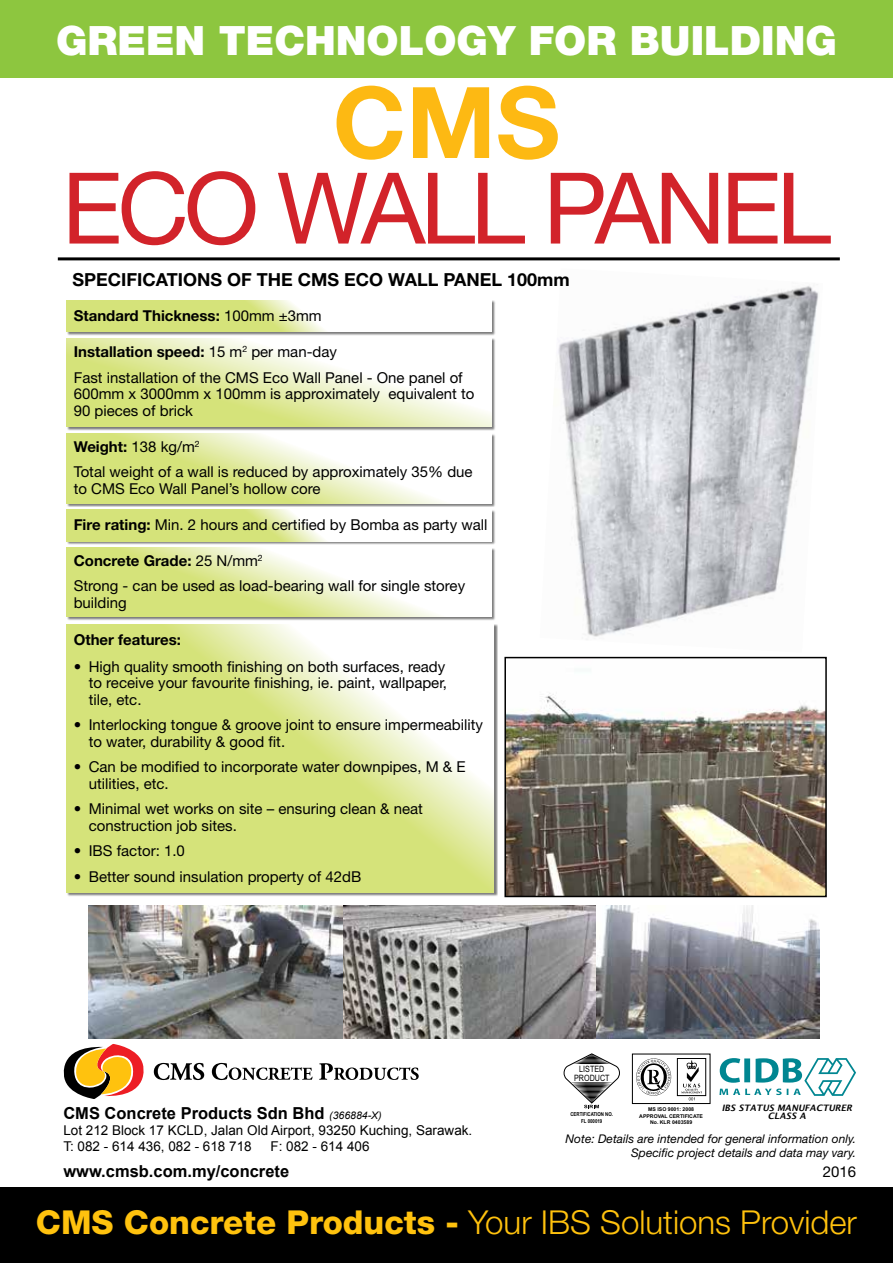
<style>
.page{position:relative;width:893px;height:1263px;background:#fff}
.page>*{position:absolute;margin:0;border:0;box-sizing:border-box;transform-origin:0 0}
.t1{font:99px "Helvetica Neue LT Std";letter-spacing:-.05em;color:#d2232a}
.t2{font:700 99px "Helvetica Neue LT Std";color:#fdb913}
.t3{font:900 40.5px "Helvetica Neue LT Std";color:#fff}
.t4{font:300 33px "Helvetica Neue LT Std";color:#ffc20e}
.t5{font:700 18px "Helvetica Neue LT Std";color:#000}
.t6{font:700 16.5px "Arial";color:#000}
.t7{font:15px/16.5px "Helvetica Neue LT Std";color:#000}
.t8{font:700 15px "Helvetica Neue LT Std";color:#000}
.t9{font:13.5px/16.2px "Arial";color:#000}
.t10{font:italic 12px/14.4px "Helvetica Neue LT Std";color:#000;text-align:right}
.t11{font:italic 600 8.85px/8.4px "Lucida Sans";color:#000;text-align:center}
.t12{font:8.7px/8.4px "Arial Narrow";color:#000;text-align:center}
.t13{font:700 5.4px/6.4px "Arial Narrow";color:#000;text-align:center}
.t14{font:700 5.25px/6.3px "Arial";color:#000;text-align:center}
.s1{font-weight:400}
.s2{font-weight:700}
.s3{font-weight:400;font-style:italic;font-size:10.5px}
.s4{font-weight:800}
</style>
<div class="page">
<div style="left:0;top:1187px;width:893px;height:76px;background:#000"></div>
<svg style="left:63px;top:1044px;width:141px;height:55px"></svg>
<svg style="left:212px;top:1063px;width:101px;height:17px"></svg>
<svg style="left:319px;top:1063px;width:100px;height:17px"></svg>
<div style="left:0;top:0;width:893px;height:78px;background:#8dc63f"></div>
<img style="left:558px;top:286px;width:261px;height:351px">
<div style="left:67px;top:338px;width:429px;height:93px;background:#000;opacity:.52"></div>
<svg style="left:67px;top:338px;width:425px;height:89px"></svg>
<div style="left:67px;top:433px;width:429px;height:74px;background:#000;opacity:.52"></div>
<svg style="left:67px;top:433px;width:425px;height:70px"></svg>
<div style="left:67px;top:548px;width:429px;height:73px;background:#000;opacity:.52"></div>
<svg style="left:67px;top:548px;width:425px;height:69px"></svg>
<div style="left:67px;top:624px;width:431px;height:272px;background:#000;opacity:.52"></div>
<svg style="left:67px;top:624px;width:427px;height:268px"></svg>
<div style="left:67px;top:510px;width:429px;height:35px;background:#000;opacity:.52"></div>
<svg style="left:67px;top:510px;width:425px;height:31px"></svg>
<div style="left:67px;top:300px;width:429px;height:35px;background:#000;opacity:.52"></div>
<svg style="left:67px;top:300px;width:425px;height:32px"></svg>
<img style="left:507px;top:693px;width:317px;height:201px">
<div style="left:504px;top:657px;width:323px;height:240px;border:2px solid #000"></div>
<hr style="left:58px;top:257px;width:782px;height:3px;background:#000">
<img style="left:89px;top:906px;width:730px;height:132px">
<div style="left:632px;top:1053px;width:79px;height:51px;border:1px solid #000"></div>
<svg style="left:636px;top:1058px;width:36px;height:38px"></svg>
<div style="left:677px;top:1058px;width:29px;height:38px;border:1px solid #000"></div>
<svg style="left:681px;top:1060px;width:21px;height:40px"></svg>
<svg style="left:564px;top:1053px;width:56px;height:55px"></svg>
<svg style="left:719px;top:1058px;width:137px;height:38px"></svg>
<h2 class="t3" style="left:56px;top:17px;width:782px">GREEN TECHNOLOGY FOR BUILDING</h2>
<h1 class="t2" style="left:333px;top:61px;width:229px">CMS</h1>
<h1 class="t1" style="left:62px;top:149px;width:771px">ECO WALL PANEL</h1>
<p class="t5" style="left:72px;top:269px;width:499px">SPECIFICATIONS OF THE CMS ECO WALL PANEL 100mm</p>
<p class="t8" style="left:74px;top:306px;width:250px">Standard Thickness: <span class="s1">100mm ±3mm</span></p>
<p class="t7" style="left:74px;top:339px;width:390px;line-height:25.5px"><span class="s2">Installation speed:</span> 15 m<sup>2</sup> per man-day<br>Fast installation of the CMS Eco Wall Panel - One panel of</p>
<p class="t7" style="left:74px;top:385px;width:402px">600mm x 3000mm x 100mm is approximately equivalent to<br>90 pieces of brick</p>
<p class="t7" style="left:74px;top:433px;width:400px;line-height:25.5px"><span class="s2">Weight:</span> 138 kg/m<sup>2<br></sup>Total weight of a wall is reduced by approximately 35% due</p>
<p class="t7" style="left:74px;top:480px;width:248px">to CMS Eco Wall Panel’s hollow core</p>
<p class="t7" style="left:74px;top:516px;width:415px"><span class="s2">Fire rating:</span> Min. 2 hours and certified by Bomba as party wall</p>
<p class="t7" style="left:74px;top:547px;width:393px;line-height:25.5px"><span class="s2">Concrete Grade:</span> 25 N/mm<sup>2<br></sup>Strong - can be used as load-bearing wall for single storey</p>
<p class="t7" style="left:74px;top:594px;width:55px">building</p>
<p class="t8" style="left:74px;top:630px;width:109px">Other features:</p>
<p class="t7" style="left:89px;top:658px;width:360px;text-indent:-15px">• High quality smooth finishing on both surfaces, ready to receive your favourite finishing, ie. paint, wallpaper, tile, etc.</p>
<p class="t7" style="left:89px;top:717px;width:396px;text-indent:-15px">• Interlocking tongue &amp; groove joint to ensure impermeability to water, durability &amp; good fit.</p>
<p class="t7" style="left:89px;top:759px;width:378px;text-indent:-15px">• Can be modified to incorporate water downpipes, M &amp; E utilities, etc.</p>
<p class="t7" style="left:89px;top:801px;width:336px;text-indent:-15px">• Minimal wet works on site – ensuring clean &amp; neat construction job sites.</p>
<p class="t7" style="left:74px;top:843px;width:113px">• IBS factor: 1.0</p>
<p class="t7" style="left:74px;top:868px;width:289px">• Better sound insulation property of 42dB</p>
<p class="t6" style="left:63px;top:1102px;width:320px">CMS Concrete Products Sdn Bhd <span class="s3">(366884-X)</span></p>
<p class="t9" style="left:63px;top:1122px;width:410px">Lot 212 Block 17 KCLD, Jalan Old Airport, 93250 Kuching, Sarawak.<br>T: 082 - 614 436, 082 - 618 718</p>
<p class="t9" style="left:270px;top:1139px;width:101px">F: 082 - 614 406</p>
<p class="t6" style="left:63px;top:1160px;width:227px">www.cmsb.com.my/concrete</p>
<p class="t12" style="left:574px;top:1064px;width:37px">LISTED<br>PRODUCT</p>
<p class="t13" style="left:570px;top:1111px;width:44px">CERTIFICATION NO.<br>FL 000019</p>
<p class="t11" style="left:722px;top:1103px;width:132px">IBS STATUS MANUFACTURER<br>CLASS A</p>
<p class="t14" style="left:639px;top:1106px;width:65px">MS ISO 9001: 2008<br>APPROVAL CERTIFICATE<br>No. KLR 0403589</p>
<p class="t10" style="left:566px;top:1131px;width:292px">Note: Details are intended for general information only.<br>Specific project details and data may vary.</p>
<p class="t7" style="left:823px;top:1163px;width:35px">2016</p>
<h3 class="t4" style="left:36px;top:1202px;width:822px"><span class="s4">CMS Concrete Products -</span> Your IBS Solutions Provider</h3>
</div>
